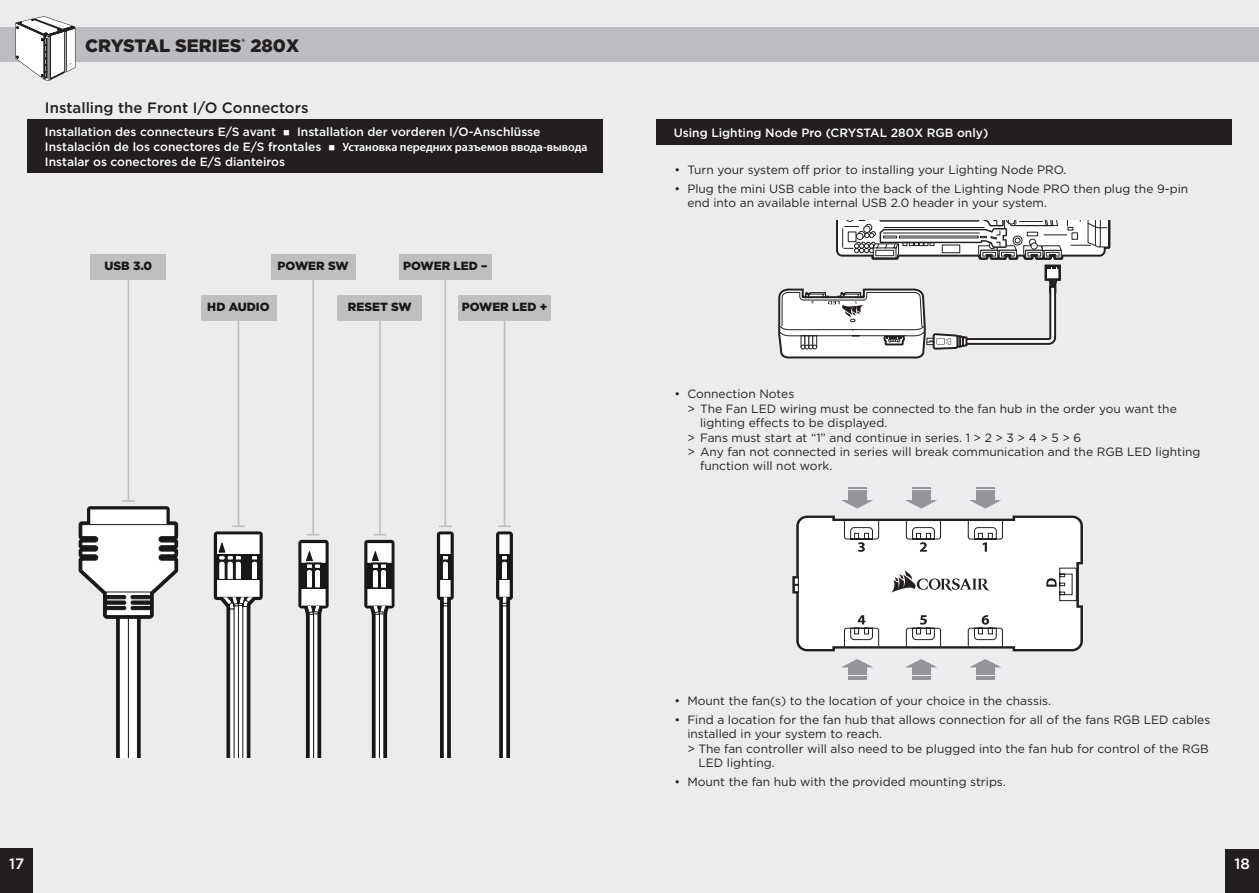
<style>
.page{position:relative;width:1259px;height:893px;background:#ececee}
.page>*{position:absolute;margin:0;border:0;box-sizing:border-box;transform-origin:0 0}
.t1{font:900 18px "Gotham";color:#231f20}
.t2{font:500 15px "Gotham";color:#231f20}
.t3{font:500 15px "Gotham";color:#fff}
.t4{font:12px/14.4px "Gotham";color:#231f20}
.t5{font:500 12px/15px "Gotham";color:#fff}
.t6{font:900 11.85px "Gotham";color:#191817}
.s1{font-family:"Myriad Pro";font-weight:600}
</style>
<div class="page">
<div style="left:0;top:849px;width:33px;height:44px;background:#231f20"></div>
<div style="left:1225px;top:849px;width:34px;height:44px;background:#231f20"></div>
<div style="left:0;top:28px;width:1259px;height:34px;background:#bcbdc0"></div>
<svg style="left:15px;top:16px;width:60px;height:65px"></svg>
<div style="left:27px;top:119px;width:575px;height:54px;background:#231f20"></div>
<hr style="left:128px;top:266px;width:1px;height:235px;background:#c0bebe">
<svg style="left:79px;top:500px;width:99px;height:257px"></svg>
<div style="left:90px;top:254px;width:76px;height:26px;background:#c0bebe"></div>
<hr style="left:238px;top:300px;width:1px;height:226px;background:#c0bebe">
<svg style="left:214px;top:525px;width:49px;height:232px"></svg>
<div style="left:201px;top:295px;width:75px;height:25px;background:#c0bebe"></div>
<hr style="left:379px;top:308px;width:2px;height:227px;background:#c0bebe">
<svg style="left:364px;top:534px;width:30px;height:223px"></svg>
<div style="left:338px;top:295px;width:84px;height:25px;background:#c0bebe"></div>
<hr style="left:504px;top:300px;width:1px;height:226px;background:#c0bebe">
<svg style="left:496px;top:525px;width:17px;height:232px"></svg>
<div style="left:458px;top:295px;width:93px;height:25px;background:#c0bebe"></div>
<hr style="left:312px;top:275px;width:2px;height:260px;background:#c0bebe">
<svg style="left:298px;top:534px;width:31px;height:223px"></svg>
<div style="left:271px;top:254px;width:84px;height:26px;background:#c0bebe"></div>
<hr style="left:444px;top:266px;width:2px;height:260px;background:#c0bebe">
<div style="left:399px;top:254px;width:92px;height:26px;background:#c0bebe"></div>
<svg style="left:437px;top:525px;width:17px;height:232px"></svg>
<div style="left:657px;top:119px;width:575px;height:26px;background:#231f20"></div>
<svg style="left:778px;top:220px;width:332px;height:139px"></svg>
<div style="left:1030px;top:242px;width:7px;height:8px;border:1px solid #231f20;border-radius:50%"></div>
<svg style="left:792px;top:516px;width:291px;height:135px;background:#e8e7e8"></svg>
<svg style="left:841px;top:500px;width:32px;height:9px"></svg>
<div style="left:848px;top:492px;width:18px;height:10px;background:#939598"></div>
<svg style="left:848px;top:487px;width:18px;height:5px"></svg>
<svg style="left:970px;top:659px;width:31px;height:8px"></svg>
<div style="left:976px;top:665px;width:18px;height:10px;background:#939598"></div>
<svg style="left:976px;top:676px;width:18px;height:4px"></svg>
<svg style="left:905px;top:500px;width:32px;height:9px"></svg>
<div style="left:912px;top:492px;width:18px;height:10px;background:#939598"></div>
<svg style="left:912px;top:487px;width:18px;height:5px"></svg>
<svg style="left:906px;top:659px;width:31px;height:8px"></svg>
<div style="left:912px;top:665px;width:18px;height:10px;background:#939598"></div>
<svg style="left:912px;top:676px;width:18px;height:4px"></svg>
<svg style="left:969px;top:500px;width:32px;height:9px"></svg>
<div style="left:976px;top:492px;width:18px;height:10px;background:#939598"></div>
<svg style="left:976px;top:487px;width:18px;height:5px"></svg>
<svg style="left:842px;top:659px;width:30px;height:8px"></svg>
<div style="left:848px;top:665px;width:18px;height:10px;background:#939598"></div>
<svg style="left:848px;top:676px;width:18px;height:4px"></svg>
<h1 class="t1" style="left:85px;top:33px;width:216px">CRYSTAL SERIES<sup>®</sup> 280X</h1>
<p class="t2" style="left:45px;top:98px;width:265px">Installing the Front I/O Connectors</p>
<p class="t5" style="left:45px;top:124px;width:544px">Installation des connecteurs E/S avant ■ Installation der vorderen I/O-Anschlüsse<br>Instalación de los conectores de E/S frontales ■ <span class="s1">Установка передних разъемов ввода-вывода<br></span>Instalar os conectores de E/S dianteiros</p>
<p class="t5" style="left:674px;top:125px;width:316px">Using Lighting Node Pro (CRYSTAL 280X RGB only)</p>
<p class="t4" style="left:674px;top:162px;width:393px">• Turn your system off prior to installing your Lighting Node PRO.</p>
<p class="t4" style="left:687px;top:181px;width:502px;text-indent:-13px">• Plug the mini USB cable into the back of the Lighting Node PRO then plug the 9-pin end into an available internal USB 2.0 header in your system.</p>
<p class="t6" style="left:104px;top:258px;width:49px">USB 3.0</p>
<p class="t6" style="left:278px;top:258px;width:73px">POWER SW</p>
<p class="t6" style="left:403px;top:258px;width:86px">POWER LED –</p>
<p class="t6" style="left:207px;top:298px;width:64px">HD AUDIO</p>
<p class="t6" style="left:348px;top:298px;width:65px">RESET SW</p>
<p class="t6" style="left:462px;top:298px;width:87px">POWER LED +</p>
<p class="t4" style="left:674px;top:387px;width:121px">• Connection Notes</p>
<p class="t4" style="left:687px;top:401px;width:491px">&gt; The Fan LED wiring must be connected to the fan hub in the order you want the</p>
<p class="t4" style="left:700px;top:416px;width:189px">lighting effects to be displayed.</p>
<p class="t4" style="left:687px;top:430px;width:395px">&gt; Fans must start at “1” and continue in series. 1 &gt; 2 &gt; 3 &gt; 4 &gt; 5 &gt; 6</p>
<p class="t4" style="left:687px;top:444px;width:515px">&gt; Any fan not connected in series will break communication and the RGB LED lighting</p>
<p class="t4" style="left:700px;top:459px;width:134px">function will not work.</p>
<p class="t4" style="left:674px;top:693px;width:378px">• Mount the fan(s) to the location of your choice in the chassis.</p>
<p class="t4" style="left:674px;top:712px;width:537px">• Find a location for the fan hub that allows connection for all of the fans RGB LED cables</p>
<p class="t4" style="left:687px;top:726px;width:196px">installed in your system to reach.</p>
<p class="t4" style="left:687px;top:741px;width:523px">&gt; The fan controller will also need to be plugged into the fan hub for control of the RGB</p>
<p class="t4" style="left:698px;top:755px;width:78px">LED lighting.</p>
<p class="t4" style="left:674px;top:774px;width:333px">• Mount the fan hub with the provided mounting strips.</p>
<p class="t3" style="left:9px;top:854px;width:17px">17</p>
<p class="t3" style="left:1234px;top:854px;width:17px">18</p>
</div>
